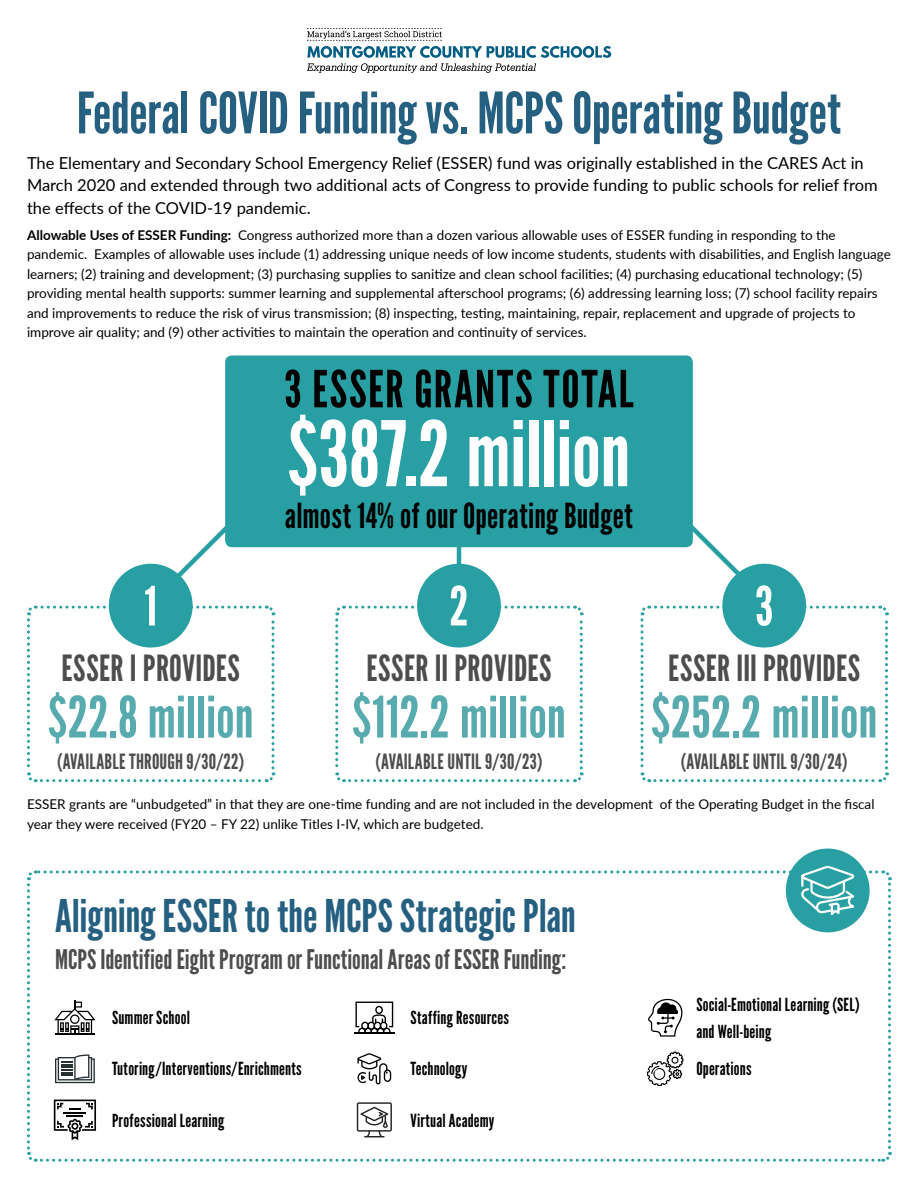
<style>
.page{position:relative;width:918px;height:1188px;background:#fff}
.page>*{position:absolute;margin:0;border:0;box-sizing:border-box;transform-origin:0 0}
.t1{font:90px "League Gothic";letter-spacing:-.005em;color:#fff}
.t2{font:57px "League Gothic";letter-spacing:-.01em;color:#256081}
.t3{font:57px "League Gothic";color:#57aaae}
.t4{font:54px "League Gothic";color:#fff}
.t5{font:51px "League Gothic";letter-spacing:.035em;color:#000}
.t6{font:45px "League Gothic";color:#256081}
.t7{font:36px "League Gothic";letter-spacing:.01em;color:#4d4d4f}
.t8{font:34.5px "League Gothic";letter-spacing:.005em;color:#000}
.t9{font:27px "League Gothic";color:#4d4d4f}
.t10{font:21px "League Gothic";letter-spacing:.01em;color:#4d4d4f}
.t11{font:18px/27px "League Gothic";letter-spacing:.01em;color:#000}
.t12{font:16.5px/22.5px "Lato";color:#000}
.t13{font:13.5px/19.5px "Lato";color:#000}
.s1{font-weight:700}
</style>
<div class="page">
<svg style="left:307px;top:28px;width:304px;height:45px"></svg>
<svg style="left:27px;top:526px;width:249px;height:257px"></svg>
<div style="left:109px;top:564px;width:84px;height:84px;background:#28a0a3;border-radius:50%"></div>
<hr style="left:457px;top:482px;width:4px;height:118px;background:#28a0a3">
<svg style="left:335px;top:605px;width:249px;height:178px"></svg>
<div style="left:417px;top:564px;width:84px;height:84px;background:#28a0a3;border-radius:50%"></div>
<svg style="left:639px;top:525px;width:250px;height:258px"></svg>
<div style="left:722px;top:564px;width:84px;height:84px;background:#28a0a3;border-radius:50%"></div>
<div style="left:225px;top:356px;width:468px;height:191px;background:#28a0a3;border-radius:7px"></div>
<div style="left:786px;top:849px;width:84px;height:83px;background:#28a0a3;border-radius:50%"></div>
<svg style="left:27px;top:864px;width:865px;height:298px"></svg>
<h2 class="t2" style="left:77px;top:79px;width:766px">Federal COVID Funding vs. MCPS Operating Budget</h2>
<p class="t12" style="left:27px;top:151px;width:852px">The Elementary and Secondary School Emergency Relief (ESSER) fund was originally established in the CARES Act in<br>March 2020 and extended through two additional acts of Congress to provide funding to public schools for relief from the effects of the COVID-19 pandemic.</p>
<p class="t13" style="left:27px;top:225px;width:865px"><span class="s1">Allowable Uses of ESSER Funding:</span> Congress authorized more than a dozen various allowable uses of ESSER funding in responding to the pandemic. Examples of allowable uses include (1) addressing unique needs of low income students, students with disabilities, and English language learners; (2) training and development; (3) purchasing supplies to sanitize and clean school facilities; (4) purchasing educational technology; (5) providing mental health supports: summer learning and supplemental afterschool programs; (6) addressing learning loss; (7) school facility repairs and improvements to reduce the risk of virus transmission; (8) inspecting, testing, maintaining, repair, replacement and upgrade of projects to improve air quality; and (9) other activities to maintain the operation and continuity of services.</p>
<h3 class="t5" style="left:284px;top:359px;width:351px">3 ESSER GRANTS TOTAL</h3>
<h1 class="t1" style="left:287px;top:401px;width:345px">$387.2 million</h1>
<h3 class="t8" style="left:285px;top:495px;width:350px">almost 14% of our Operating Budget</h3>
<h3 class="t4" style="left:144px;top:574px;width:14px">1</h3>
<h3 class="t4" style="left:449px;top:574px;width:21px">2</h3>
<h3 class="t4" style="left:755px;top:574px;width:20px">3</h3>
<h3 class="t7" style="left:62px;top:647px;width:180px">ESSER I PROVIDES</h3>
<h3 class="t7" style="left:366px;top:647px;width:187px">ESSER II PROVIDES</h3>
<h3 class="t7" style="left:668px;top:647px;width:193px">ESSER III PROVIDES</h3>
<h2 class="t3" style="left:48px;top:683px;width:207px">$22.8 million</h2>
<h2 class="t3" style="left:352px;top:683px;width:215px">$112.2 million</h2>
<h2 class="t3" style="left:651px;top:683px;width:228px">$252.2 million</h2>
<h3 class="t10" style="left:57px;top:749px;width:189px">(AVAILABLE THROUGH 9/30/22)</h3>
<h3 class="t10" style="left:376px;top:749px;width:168px">(AVAILABLE UNTIL 9/30/23)</h3>
<h3 class="t10" style="left:681px;top:749px;width:168px">(AVAILABLE UNTIL 9/30/24)</h3>
<p class="t13" style="left:27px;top:794px;width:849px">ESSER grants are “unbudgeted” in that they are one-time funding and are not included in the development of the Operating Budget in the fiscal year they were received (FY20 – FY 22) unlike Titles I-IV, which are budgeted.</p>
<h3 class="t6" style="left:55px;top:889px;width:522px">Aligning ESSER to the MCPS Strategic Plan</h3>
<h3 class="t9" style="left:55px;top:943px;width:513px">MCPS Identified Eight Program or Functional Areas of ESSER Funding:</h3>
<h3 class="t11" style="left:112px;top:1005px;width:79px">Summer School</h3>
<h3 class="t11" style="left:410px;top:1005px;width:100px">Staffing Resources</h3>
<h3 class="t11" style="left:696px;top:991px;width:165px">Social-Emotional Learning (SEL) and Well-being</h3>
<h3 class="t11" style="left:112px;top:1056px;width:191px">Tutoring/Interventions/Enrichments</h3>
<h3 class="t11" style="left:410px;top:1056px;width:59px">Technology</h3>
<h3 class="t11" style="left:696px;top:1056px;width:57px">Operations</h3>
<h3 class="t11" style="left:112px;top:1107px;width:114px">Professional Learning</h3>
<h3 class="t11" style="left:410px;top:1107px;width:86px">Virtual Academy</h3>
</div>
